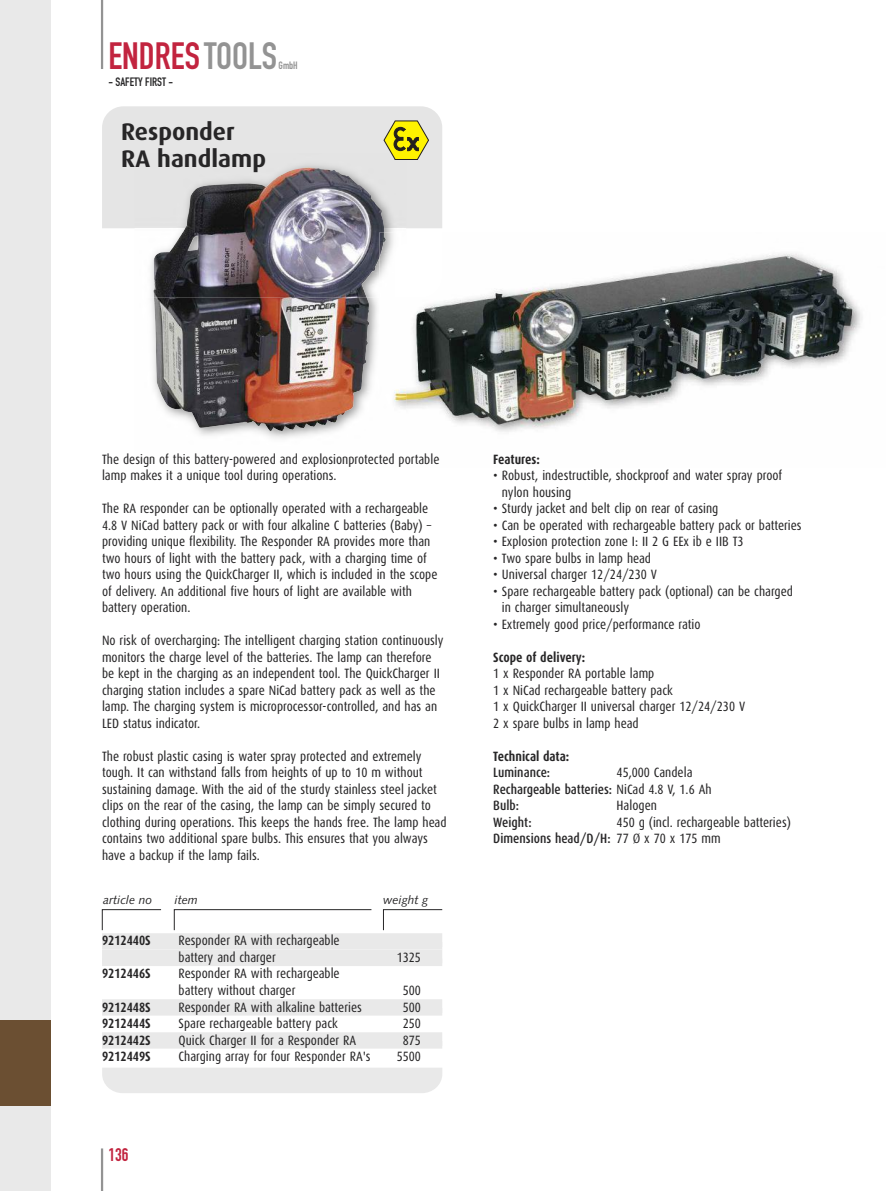
<style>
.page{position:relative;width:893px;height:1191px;background:#fff}
.page>*{position:absolute;margin:0;border:0;box-sizing:border-box;transform-origin:0 0}
.t1{font:37.5px "DIN Engschrift Alternate";color:#c2243f}
.t2{font:700 24px/27px "Dax";color:#272627}
.t3{font:18px "DIN Engschrift Alternate";color:#c2243f}
.t4{font:13.5px/16.5px "Dax Condensed";color:#272627}
.t5{font:700 13.5px "Dax Condensed";color:#272627}
.t6{font:500 13.5px "Dax Condensed";color:#272627}
.t7{font:italic 12px "Syntax";color:#272627}
.t8{font:12px "DIN Engschrift Alternate";color:#272627}
.t9{font:10.5px "DIN Engschrift Alternate";color:#939393}
.s1{color:#939393}
.s2{font-weight:500}
</style>
<div class="page">
<div style="left:0;top:0;width:51px;height:1191px;background:#e9e9e9"></div>
<hr style="left:101px;top:0;width:2px;height:69px;background:#939393">
<hr style="left:101px;top:1148px;width:2px;height:43px;background:#939393">
<div style="left:0;top:1020px;width:51px;height:86px;background:#6b4f32"></div>
<img style="left:135px;top:153px;width:271px;height:285px">
<img style="left:154px;top:298px;width:215px;height:133px">
<img style="left:153px;top:168px;width:231px;height:130px">
<img style="left:380px;top:298px;width:14px;height:140px">
<img style="left:380px;top:232px;width:26px;height:66px">
<img style="left:380px;top:232px;width:6px;height:25px">
<img style="left:394px;top:242px;width:468px;height:196px">
<svg style="left:102px;top:909px;width:60px;height:21px"></svg>
<svg style="left:174px;top:909px;width:198px;height:21px"></svg>
<svg style="left:383px;top:909px;width:60px;height:21px"></svg>
<div style="left:102px;top:1068px;width:340px;height:25px;background:#e9e9e9"></div>
<svg style="left:384px;top:121px;width:45px;height:39px;background:#c9c13c"></svg>
<div style="left:102px;top:933px;width:340px;height:13px;background:#e9e9e9"></div>
<div style="left:102px;top:942px;width:340px;height:7px;background:#e9e9e9"></div>
<div style="left:102px;top:949px;width:340px;height:14px;background:#e9e9e9"></div>
<div style="left:102px;top:958px;width:340px;height:8px;background:#e9e9e9"></div>
<div style="left:102px;top:999px;width:340px;height:13px;background:#e9e9e9"></div>
<div style="left:102px;top:1008px;width:340px;height:7px;background:#e9e9e9"></div>
<div style="left:102px;top:1032px;width:340px;height:13px;background:#e9e9e9"></div>
<div style="left:102px;top:1041px;width:340px;height:7px;background:#e9e9e9"></div>
<h1 class="t1" style="left:108px;top:43px;width:170px">ENDRES <span class="s1">TOOLS</span></h1>
<p class="t9" style="left:279px;top:62px;width:21px">GmbH</p>
<p class="t8" style="left:108px;top:77px;width:66px">- SAFETY FIRST -</p>
<h2 class="t2" style="left:121px;top:120px;width:146px">Responder<br>RA handlamp</h2>
<p class="t4" style="left:102px;top:451px;width:339px">The design of this battery-powered and explosionprotected portable lamp makes it a unique tool during operations.</p>
<p class="t4" style="left:102px;top:500px;width:337px">The RA responder can be optionally operated with a rechargeable 4.8 V NiCad battery pack or with four alkaline C batteries (Baby) – providing unique flexibility. The Responder RA provides more than two hours of light with the battery pack, with a charging time of two hours using the QuickCharger II, which is included in the scope of delivery. An additional five hours of light are available with battery operation.</p>
<p class="t4" style="left:102px;top:632px;width:343px">No risk of overcharging: The intelligent charging station continuously monitors the charge level of the batteries. The lamp can therefore be kept in the charging as an independent tool. The QuickCharger II charging station includes a spare NiCad battery pack as well as the lamp. The charging system is microprocessor-controlled, and has an LED status indicator.</p>
<p class="t4" style="left:102px;top:748px;width:346px">The robust plastic casing is water spray protected and extremely tough. It can withstand falls from heights of up to 10 m without sustaining damage. With the aid of the sturdy stainless steel jacket clips on the rear of the casing, the lamp can be simply secured to clothing during operations. This keeps the hands free. The lamp head contains two additional spare bulbs. This ensures that you always have a backup if the lamp fails.</p>
<p class="t7" style="left:103px;top:895px;width:50px">article no</p>
<p class="t7" style="left:175px;top:895px;width:25px">item</p>
<p class="t7" style="left:383px;top:895px;width:46px">weight g</p>
<p class="t5" style="left:102px;top:933px;width:50px">9212440S</p>
<p class="t4" style="left:179px;top:932px;width:163px">Responder RA with rechargeable battery and charger</p>
<p class="t5" style="left:102px;top:966px;width:50px">9212446S</p>
<p class="t4" style="left:179px;top:965px;width:163px">Responder RA with rechargeable battery without charger</p>
<p class="t4" style="left:397px;top:949px;width:26px">1325</p>
<p class="t4" style="left:403px;top:982px;width:20px">500</p>
<p class="t5" style="left:102px;top:999px;width:50px">9212448S</p>
<p class="t4" style="left:179px;top:998px;width:185px">Responder RA with alkaline batteries</p>
<p class="t4" style="left:403px;top:998px;width:20px">500</p>
<p class="t5" style="left:102px;top:1015px;width:50px">9212444S</p>
<p class="t4" style="left:179px;top:1015px;width:161px">Spare rechargeable battery pack</p>
<p class="t4" style="left:403px;top:1015px;width:20px">250</p>
<p class="t5" style="left:102px;top:1032px;width:50px">9212442S</p>
<p class="t4" style="left:179px;top:1031px;width:179px">Quick Charger II for a Responder RA</p>
<p class="t4" style="left:403px;top:1031px;width:20px">875</p>
<p class="t5" style="left:102px;top:1048px;width:50px">9212449S</p>
<p class="t4" style="left:179px;top:1048px;width:194px">Charging array for four Responder RA's</p>
<p class="t4" style="left:397px;top:1048px;width:26px">5500</p>
<h3 class="t3" style="left:108px;top:1148px;width:22px">136</h3>
<p class="t5" style="left:493px;top:451px;width:48px">Features:</p>
<p class="t4" style="left:502px;top:467px;width:282px;text-indent:-9px">• Robust, indestructible, shockproof and water spray proof nylon housing</p>
<p class="t4" style="left:493px;top:500px;width:227px">• Sturdy jacket and belt clip on rear of casing</p>
<p class="t4" style="left:493px;top:517px;width:310px">• Can be operated with rechargeable battery pack or batteries</p>
<p class="t4" style="left:493px;top:533px;width:252px">• Explosion protection zone I: II 2 G EEx ib e IIB T3</p>
<p class="t4" style="left:493px;top:550px;width:159px">• Two spare bulbs in lamp head</p>
<p class="t4" style="left:493px;top:566px;width:165px">• Universal charger 12/24/230 V</p>
<p class="t4" style="left:502px;top:583px;width:293px;text-indent:-9px">• Spare rechargeable battery pack (optional) can be charged in charger simultaneously</p>
<p class="t4" style="left:493px;top:616px;width:209px">• Extremely good price/performance ratio</p>
<p class="t5" style="left:493px;top:649px;width:94px">Scope of delivery:</p>
<p class="t4" style="left:493px;top:665px;width:253px">1 x Responder RA portable lamp<br>1 x NiCad rechargeable battery pack<br>1 x QuickCharger II universal charger 12/24/230 V 2 x spare bulbs in lamp head</p>
<p class="t5" style="left:493px;top:748px;width:78px">Technical data:</p>
<p class="t6" style="left:493px;top:765px;width:58px">Luminance:</p>
<p class="t4" style="left:493px;top:764px;width:220px;text-indent:123px">45,000 Candela<br><span class="s2">Rechargeable batteries:</span> NiCad 4.8 V, 1.6 Ah<br><span class="s2">Bulb:</span></p>
<p class="t4" style="left:617px;top:797px;width:42px">Halogen</p>
<p class="t4" style="left:493px;top:814px;width:299px;text-indent:123px">450 g (incl. rechargeable batteries)<br><span class="s2">Dimensions head/D/H:</span> 77 Ø x 70 x 175 mm</p>
<p class="t6" style="left:493px;top:814px;width:40px">Weight:</p>
</div>
